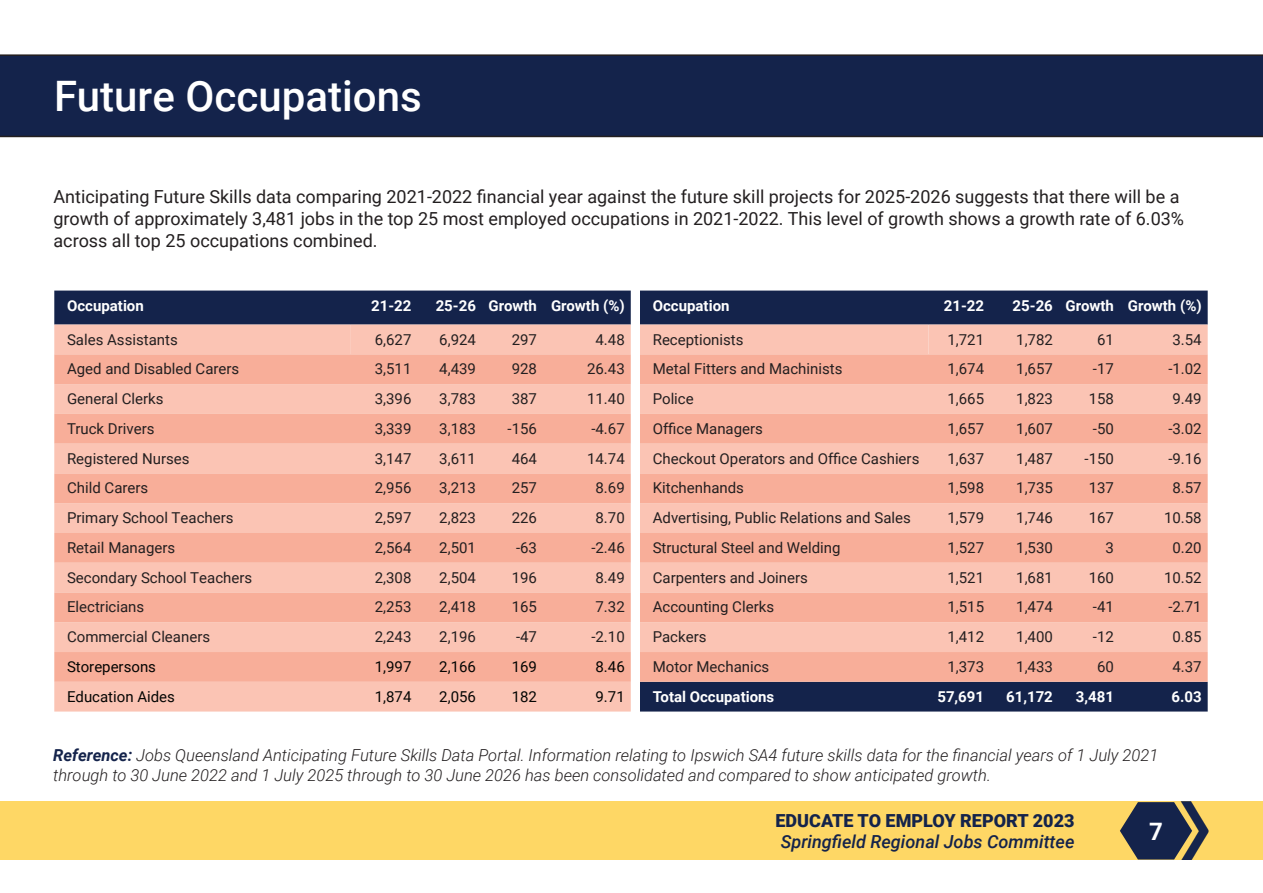
<style>
.page{position:relative;width:1263px;height:893px;background:#fff}
.page>*{position:absolute;margin:0;border:0;box-sizing:border-box;transform-origin:0 0}
.t1{font:500 42px "Roboto";color:#fff}
.t2{font:700 24px "Roboto";color:#fff}
.t3{font:18px/21.6px "Roboto";color:#231f20}
.t4{font:italic 500 18px "Roboto";color:#14234b}
.t5{font:900 18px "Roboto";color:#14234b}
.t6{font:italic 300 16.5px/19.8px "Roboto";color:#231f20}
.t7{font:15px "Roboto";color:#231f20}
.t8{font:700 15px "Roboto";color:#fff}
.t9{font:15px "Roboto";color:#040503}
.s1{font-weight:700;color:#14234b}
</style>
<div class="page">
<div style="left:0;top:802px;width:1263px;height:58px;background:#fed765"></div>
<img style="left:1181px;top:803px;width:28px;height:57px">
<svg style="left:1120px;top:802px;width:72px;height:57px"></svg>
<div style="left:0;top:54px;width:1263px;height:83px;background:#14234b"></div>
<div style="left:54px;top:682px;width:577px;height:29px;background:#fbc4b4"></div>
<svg style="left:54px;top:291px;width:577px;height:63px;background:#806f7c"></svg>
<svg style="left:54px;top:354px;width:577px;height:328px;background:#f9b8a5"></svg>
<div style="left:640px;top:291px;width:568px;height:420px;background:#14234b"></div>
<div style="left:640px;top:325px;width:288px;height:29px;background:#fbc4b4"></div>
<div style="left:928px;top:325px;width:280px;height:29px;background:#fbc4b4"></div>
<svg style="left:640px;top:354px;width:568px;height:328px;background:#f9b8a5"></svg>
<p class="t1" style="left:54px;top:66px;width:369px">Future Occupations</p>
<p class="t3" style="left:54px;top:185px;width:1132px">Anticipating Future Skills data comparing 2021-2022 financial year against the future skill projects for 2025-2026 suggests that there will be a growth of approximately 3,481 jobs in the top 25 most employed occupations in 2021-2022. This level of growth shows a growth rate of 6.03% across all top 25 occupations combined.</p>
<p class="t8" style="left:67px;top:295px;width:78px">Occupation</p>
<p class="t8" style="left:371px;top:295px;width:42px">21-22</p>
<p class="t8" style="left:436px;top:295px;width:42px">25-26</p>
<p class="t8" style="left:489px;top:295px;width:50px">Growth</p>
<p class="t8" style="left:551px;top:295px;width:75px">Growth (%)</p>
<p class="t7" style="left:67px;top:329px;width:112px">Sales Assistants</p>
<p class="t7" style="left:375px;top:329px;width:38px">6,627</p>
<p class="t7" style="left:439px;top:329px;width:38px">6,924</p>
<p class="t7" style="left:512px;top:329px;width:27px">297</p>
<p class="t7" style="left:595px;top:329px;width:31px">4.48</p>
<p class="t7" style="left:67px;top:358px;width:174px">Aged and Disabled Carers</p>
<p class="t7" style="left:375px;top:358px;width:38px">3,511</p>
<p class="t7" style="left:439px;top:358px;width:38px">4,439</p>
<p class="t7" style="left:512px;top:358px;width:27px">928</p>
<p class="t7" style="left:587px;top:358px;width:39px">26.43</p>
<p class="t7" style="left:67px;top:388px;width:98px">General Clerks</p>
<p class="t7" style="left:375px;top:388px;width:38px">3,396</p>
<p class="t7" style="left:439px;top:388px;width:38px">3,783</p>
<p class="t7" style="left:512px;top:388px;width:27px">387</p>
<p class="t7" style="left:587px;top:388px;width:39px">11.40</p>
<p class="t7" style="left:67px;top:418px;width:89px">Truck Drivers</p>
<p class="t7" style="left:375px;top:418px;width:38px">3,339</p>
<p class="t7" style="left:439px;top:418px;width:38px">3,183</p>
<p class="t7" style="left:508px;top:418px;width:31px">-156</p>
<p class="t7" style="left:591px;top:418px;width:35px">-4.67</p>
<p class="t7" style="left:67px;top:448px;width:124px">Registered Nurses</p>
<p class="t7" style="left:375px;top:448px;width:38px">3,147</p>
<p class="t7" style="left:439px;top:448px;width:38px">3,611</p>
<p class="t7" style="left:512px;top:448px;width:27px">464</p>
<p class="t7" style="left:587px;top:448px;width:39px">14.74</p>
<p class="t7" style="left:67px;top:478px;width:83px">Child Carers</p>
<p class="t7" style="left:375px;top:478px;width:38px">2,956</p>
<p class="t7" style="left:439px;top:478px;width:38px">3,213</p>
<p class="t7" style="left:512px;top:478px;width:27px">257</p>
<p class="t7" style="left:595px;top:478px;width:31px">8.69</p>
<p class="t7" style="left:67px;top:507px;width:168px">Primary School Teachers</p>
<p class="t7" style="left:375px;top:507px;width:38px">2,597</p>
<p class="t7" style="left:439px;top:507px;width:38px">2,823</p>
<p class="t7" style="left:512px;top:507px;width:27px">226</p>
<p class="t7" style="left:595px;top:507px;width:31px">8.70</p>
<p class="t7" style="left:67px;top:537px;width:110px">Retail Managers</p>
<p class="t7" style="left:375px;top:537px;width:38px">2,564</p>
<p class="t7" style="left:439px;top:537px;width:38px">2,501</p>
<p class="t7" style="left:516px;top:537px;width:22px">-63</p>
<p class="t7" style="left:591px;top:537px;width:35px">-2.46</p>
<p class="t7" style="left:67px;top:567px;width:187px">Secondary School Teachers</p>
<p class="t7" style="left:375px;top:567px;width:38px">2,308</p>
<p class="t7" style="left:439px;top:567px;width:38px">2,504</p>
<p class="t7" style="left:512px;top:567px;width:27px">196</p>
<p class="t7" style="left:595px;top:567px;width:31px">8.49</p>
<p class="t7" style="left:67px;top:597px;width:79px">Electricians</p>
<p class="t7" style="left:375px;top:597px;width:38px">2,253</p>
<p class="t7" style="left:439px;top:597px;width:38px">2,418</p>
<p class="t7" style="left:512px;top:597px;width:27px">165</p>
<p class="t7" style="left:595px;top:597px;width:31px">7.32</p>
<p class="t7" style="left:67px;top:626px;width:145px">Commercial Cleaners</p>
<p class="t7" style="left:375px;top:626px;width:38px">2,243</p>
<p class="t7" style="left:439px;top:626px;width:38px">2,196</p>
<p class="t7" style="left:516px;top:626px;width:22px">-47</p>
<p class="t7" style="left:591px;top:626px;width:35px">-2.10</p>
<p class="t9" style="left:67px;top:656px;width:90px">Storepersons</p>
<p class="t9" style="left:375px;top:656px;width:38px">1,997</p>
<p class="t9" style="left:439px;top:656px;width:38px">2,166</p>
<p class="t9" style="left:512px;top:656px;width:27px">169</p>
<p class="t9" style="left:595px;top:656px;width:31px">8.46</p>
<p class="t9" style="left:67px;top:686px;width:109px">Education Aides</p>
<p class="t9" style="left:375px;top:686px;width:38px">1,874</p>
<p class="t9" style="left:439px;top:686px;width:38px">2,056</p>
<p class="t9" style="left:512px;top:686px;width:27px">182</p>
<p class="t9" style="left:595px;top:686px;width:31px">9.71</p>
<p class="t8" style="left:653px;top:295px;width:78px">Occupation</p>
<p class="t8" style="left:944px;top:295px;width:42px">21-22</p>
<p class="t8" style="left:1013px;top:295px;width:42px">25-26</p>
<p class="t8" style="left:1065px;top:295px;width:50px">Growth</p>
<p class="t8" style="left:1128px;top:295px;width:75px">Growth (%)</p>
<p class="t7" style="left:653px;top:329px;width:92px">Receptionists</p>
<p class="t7" style="left:947px;top:329px;width:38px">1,721</p>
<p class="t7" style="left:1016px;top:329px;width:38px">1,782</p>
<p class="t7" style="left:1097px;top:329px;width:18px">61</p>
<p class="t7" style="left:1172px;top:329px;width:31px">3.54</p>
<p class="t7" style="left:653px;top:358px;width:191px">Metal Fitters and Machinists</p>
<p class="t7" style="left:947px;top:358px;width:38px">1,674</p>
<p class="t7" style="left:1016px;top:358px;width:38px">1,657</p>
<p class="t7" style="left:1093px;top:358px;width:22px">-17</p>
<p class="t7" style="left:1168px;top:358px;width:35px">-1.02</p>
<p class="t7" style="left:653px;top:388px;width:43px">Police</p>
<p class="t7" style="left:947px;top:388px;width:38px">1,665</p>
<p class="t7" style="left:1016px;top:388px;width:38px">1,823</p>
<p class="t7" style="left:1089px;top:388px;width:27px">158</p>
<p class="t7" style="left:1172px;top:388px;width:31px">9.49</p>
<p class="t7" style="left:653px;top:418px;width:112px">Office Managers</p>
<p class="t7" style="left:947px;top:418px;width:38px">1,657</p>
<p class="t7" style="left:1016px;top:418px;width:38px">1,607</p>
<p class="t7" style="left:1093px;top:418px;width:22px">-50</p>
<p class="t7" style="left:1168px;top:418px;width:35px">-3.02</p>
<p class="t7" style="left:653px;top:448px;width:268px">Checkout Operators and Office Cashiers</p>
<p class="t7" style="left:947px;top:448px;width:38px">1,637</p>
<p class="t7" style="left:1016px;top:448px;width:38px">1,487</p>
<p class="t7" style="left:1084px;top:448px;width:31px">-150</p>
<p class="t7" style="left:1168px;top:448px;width:35px">-9.16</p>
<p class="t7" style="left:653px;top:478px;width:93px">Kitchenhands</p>
<p class="t7" style="left:947px;top:478px;width:38px">1,598</p>
<p class="t7" style="left:1016px;top:478px;width:38px">1,735</p>
<p class="t7" style="left:1089px;top:478px;width:27px">137</p>
<p class="t7" style="left:1172px;top:478px;width:31px">8.57</p>
<p class="t7" style="left:653px;top:507px;width:260px">Advertising, Public Relations and Sales</p>
<p class="t7" style="left:947px;top:507px;width:38px">1,579</p>
<p class="t7" style="left:1016px;top:507px;width:38px">1,746</p>
<p class="t7" style="left:1089px;top:507px;width:27px">167</p>
<p class="t7" style="left:1164px;top:507px;width:39px">10.58</p>
<p class="t7" style="left:653px;top:537px;width:189px">Structural Steel and Welding</p>
<p class="t7" style="left:947px;top:537px;width:38px">1,527</p>
<p class="t7" style="left:1016px;top:537px;width:38px">1,530</p>
<p class="t7" style="left:1105px;top:537px;width:10px">3</p>
<p class="t7" style="left:1172px;top:537px;width:31px">0.20</p>
<p class="t7" style="left:653px;top:567px;width:157px">Carpenters and Joiners</p>
<p class="t7" style="left:947px;top:567px;width:38px">1,521</p>
<p class="t7" style="left:1016px;top:567px;width:38px">1,681</p>
<p class="t7" style="left:1089px;top:567px;width:27px">160</p>
<p class="t7" style="left:1164px;top:567px;width:39px">10.52</p>
<p class="t7" style="left:653px;top:597px;width:123px">Accounting Clerks</p>
<p class="t7" style="left:947px;top:597px;width:38px">1,515</p>
<p class="t7" style="left:1016px;top:597px;width:38px">1,474</p>
<p class="t7" style="left:1093px;top:597px;width:22px">-41</p>
<p class="t7" style="left:1168px;top:597px;width:35px">-2.71</p>
<p class="t7" style="left:653px;top:626px;width:55px">Packers</p>
<p class="t7" style="left:947px;top:626px;width:38px">1,412</p>
<p class="t7" style="left:1016px;top:626px;width:38px">1,400</p>
<p class="t7" style="left:1093px;top:626px;width:22px">-12</p>
<p class="t7" style="left:1172px;top:626px;width:31px">0.85</p>
<p class="t7" style="left:653px;top:656px;width:118px">Motor Mechanics</p>
<p class="t7" style="left:947px;top:656px;width:38px">1,373</p>
<p class="t7" style="left:1016px;top:656px;width:38px">1,433</p>
<p class="t7" style="left:1097px;top:656px;width:18px">60</p>
<p class="t7" style="left:1172px;top:656px;width:31px">4.37</p>
<p class="t8" style="left:653px;top:686px;width:123px">Total Occupations</p>
<p class="t8" style="left:937px;top:686px;width:48px">57,691</p>
<p class="t8" style="left:1006px;top:686px;width:48px">61,172</p>
<p class="t8" style="left:1076px;top:686px;width:40px">3,481</p>
<p class="t8" style="left:1171px;top:686px;width:32px">6.03</p>
<p class="t6" style="left:53px;top:745px;width:1106px"><span class="s1">Reference:</span> Jobs Queensland Anticipating Future Skills Data Portal. Information relating to Ipswich SA4 future skills data for the financial years of 1 July 2021 through to 30 June 2022 and 1 July 2025 through to 30 June 2026 has been consolidated and compared to show anticipated growth.</p>
<p class="t5" style="left:775px;top:808px;width:300px">EDUCATE TO EMPLOY REPORT 2023</p>
<p class="t4" style="left:781px;top:829px;width:295px">Springfield Regional Jobs Committee</p>
<h2 class="t2" style="left:1149px;top:814px;width:15px">7</h2>
</div>
